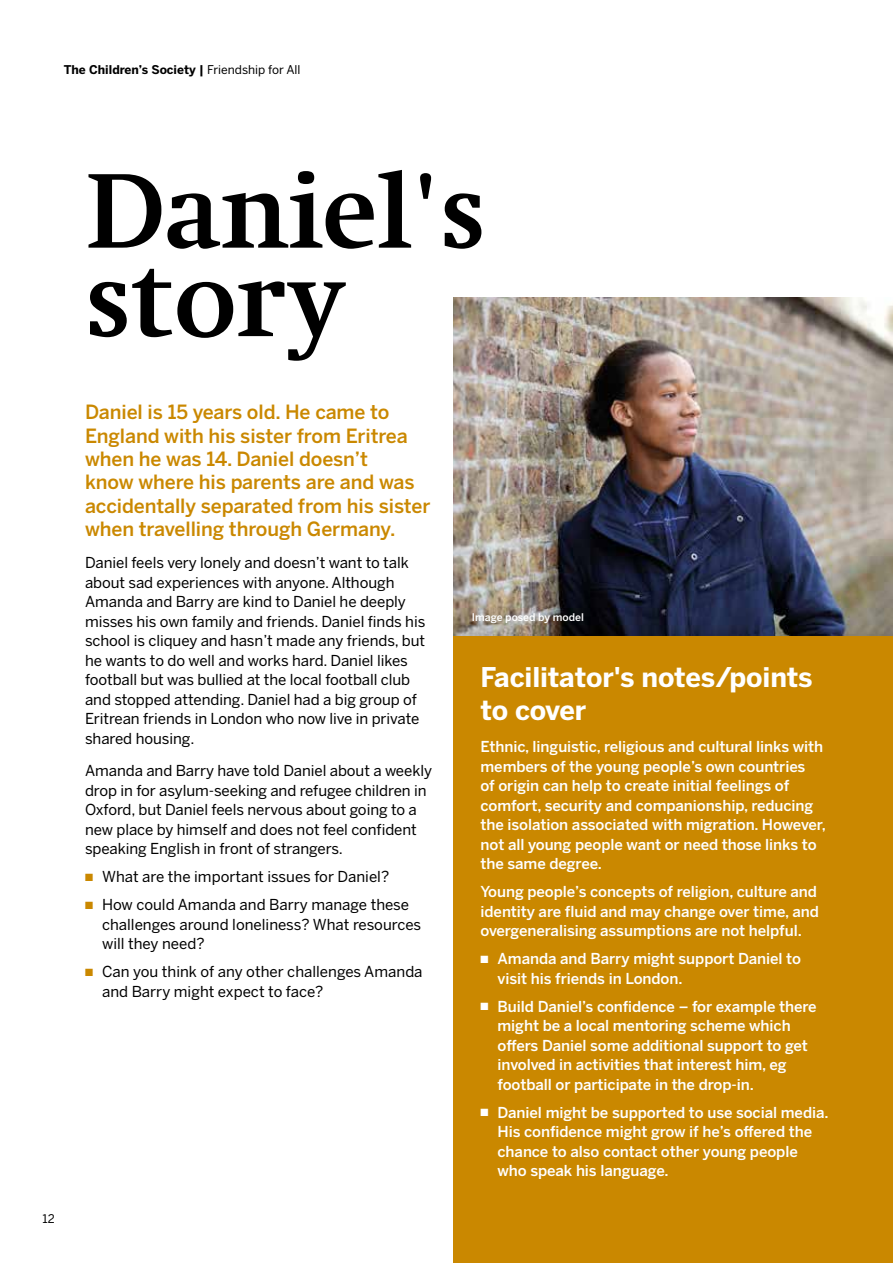
<style>
.page{position:relative;width:893px;height:1263px;background:#fff}
.page>*{position:absolute;margin:0;border:0;box-sizing:border-box;transform-origin:0 0}
.t1{font:700 108px/88.5px "Swift Com";letter-spacing:-.005em;color:#000}
.t2{font:700 27px/32.4px "Benton Sans";letter-spacing:-.005em;color:#fff}
.t3{font:500 19.5px/23.4px "Benton Sans";letter-spacing:-.005em;color:#ca8800}
.t4{font:15px/19.5px "Benton Sans";letter-spacing:-.005em;color:#000}
.t5{font:500 15px/19.5px "Benton Sans";letter-spacing:-.005em;color:#fff}
.t6{font:700 12px "Benton Sans";color:#000}
.t7{font:11.85px "Benton Sans";color:#000}
.t8{font:500 10.5px "Benton Sans";color:#fff}
.s1{font-weight:400}
.s2{color:#ca8800}
</style>
<div class="page">
<div style="left:454px;top:303px;width:439px;height:960px;background:#ca8800"></div>
<img style="left:454px;top:298px;width:439px;height:338px">
<p class="t6" style="left:64px;top:62px;width:238px">The Children’s Society | <span class="s1">Friendship for All</span></p>
<p class="t7" style="left:43px;top:1212px;width:14px">12</p>
<h1 class="t1" style="left:85px;top:166px;width:403px">Daniel's story</h1>
<h3 class="t3" style="left:85px;top:400px;width:347px">Daniel is 15 years old. He came to England with his sister from Eritrea when he was 14. Daniel doesn’t<br>know where his parents are and was accidentally separated from his sister when travelling through Germany.</h3>
<p class="t4" style="left:85px;top:553px;width:342px">Daniel feels very lonely and doesn’t want to talk about sad experiences with anyone. Although Amanda and Barry are kind to Daniel he deeply misses his own family and friends. Daniel finds his school is cliquey and hasn’t made any friends, but he wants to do well and works hard. Daniel likes football but was bullied at the local football club and stopped attending. Daniel had a big group of Eritrean friends in London who now live in private shared housing.</p>
<p class="t4" style="left:85px;top:761px;width:349px">Amanda and Barry have told Daniel about a weekly drop in for asylum-seeking and refugee children in Oxford, but Daniel feels nervous about going to a new place by himself and does not feel confident speaking English in front of strangers.</p>
<p class="t4" style="left:85px;top:867px;width:306px"><span class="s2">■</span> What are the important issues for Daniel?</p>
<p class="t4" style="left:102px;top:895px;width:321px;text-indent:-17px"><span class="s2">■</span> How could Amanda and Barry manage these challenges around loneliness? What resources will they need?</p>
<p class="t4" style="left:102px;top:962px;width:322px;text-indent:-17px"><span class="s2">■</span> Can you think of any other challenges Amanda and Barry might expect to face?</p>
<p class="t8" style="left:472px;top:611px;width:114px">Image posed by model</p>
<h2 class="t2" style="left:480px;top:661px;width:334px">Facilitator's notes/points to cover</h2>
<p class="t5" style="left:480px;top:737px;width:347px">Ethnic, linguistic, religious and cultural links with members of the young people’s own countries<br>of origin can help to create initial feelings of comfort, security and companionship, reducing the isolation associated with migration. However, not all young people want or need those links to the same degree.</p>
<p class="t5" style="left:480px;top:882px;width:340px">Young people’s concepts of religion, culture and identity are fluid and may change over time, and overgeneralising assumptions are not helpful.</p>
<p class="t5" style="left:497px;top:949px;width:305px;text-indent:-17px">■ Amanda and Barry might support Daniel to visit his friends in London.</p>
<p class="t5" style="left:497px;top:996px;width:321px;text-indent:-17px">■ Build Daniel’s confidence – for example there might be a local mentoring scheme which offers Daniel some additional support to get involved in activities that interest him, eg football or participate in the drop-in.</p>
<p class="t5" style="left:497px;top:1102px;width:333px;text-indent:-17px">■ Daniel might be supported to use social media.<br>His confidence might grow if he’s offered the chance to also contact other young people who speak his language.</p>
</div>
